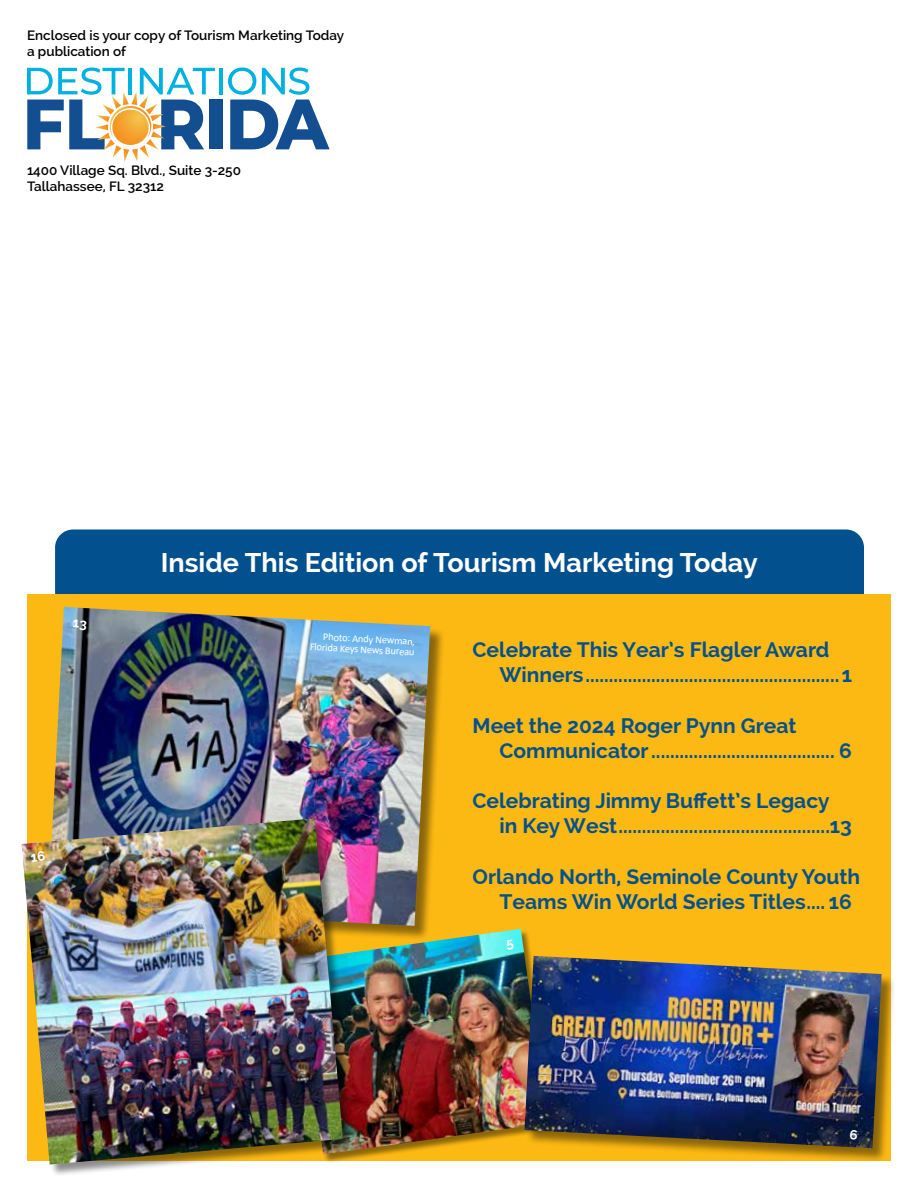
<style>
.page{position:relative;width:918px;height:1188px;background:#fff}
.page>*{position:absolute;margin:0;border:0;box-sizing:border-box;transform-origin:0 0}
.t1{font:700 27px "Raleway";color:#fff}
.t2{font:700 21px/25.2px "Raleway";color:#02518e}
.t3{font:600 13.5px/16.2px "Raleway";color:#000}
.t4{font:10.5px/10.5px "Calibri";color:#fff;text-align:right}
</style>
<div class="page">
<hr style="left:219px;top:68px;width:4px;height:26px;background:#00b1e1">
<div style="left:210px;top:100px;width:13px;height:49px;background:#124e90"></div>
<svg style="left:228px;top:68px;width:102px;height:81px"></svg>
<svg style="left:27px;top:68px;width:188px;height:94px"></svg>
<div style="left:55px;top:529px;width:809px;height:116px;background:#02518e;border-radius:18px"></div>
<div style="left:27px;top:594px;width:864px;height:567px;background:#fdb913"></div>
<div style="left:49px;top:608px;width:396px;height:333px;background:#000;opacity:.45"></div>
<img style="left:49px;top:607px;width:381px;height:319px">
<div style="left:296px;top:929px;width:261px;height:235px;background:#000;opacity:.45"></div>
<img style="left:355px;top:929px;width:193px;height:226px">
<div style="left:525px;top:957px;width:371px;height:206px;background:#000;opacity:.45"></div>
<img style="left:524px;top:956px;width:358px;height:192px">
<div style="left:22px;top:819px;width:333px;height:358px;background:#000;opacity:.45"></div>
<img style="left:22px;top:818px;width:321px;height:347px">
<svg style="left:73px;top:619px;width:14px;height:11px"></svg>
<svg style="left:506px;top:939px;width:8px;height:10px"></svg>
<svg style="left:850px;top:1129px;width:8px;height:11px"></svg>
<svg style="left:31px;top:851px;width:14px;height:11px"></svg>
<p class="t3" style="left:27px;top:27px;width:319px">Enclosed is your copy of Tourism Marketing Today a publication of</p>
<p class="t3" style="left:27px;top:162px;width:216px">1400 Village Sq. Blvd., Suite 3-250<br>Tallahassee, FL 32312</p>
<p class="t1" style="left:161px;top:547px;width:598px">Inside This Edition of Tourism Marketing Today</p>
<p class="t4" style="left:311px;top:630px;width:106px;rotate:3deg">Photo: Andy Newman,<br>Florida Keys News Bureau</p>
<p class="t2" style="left:500px;top:637px;width:354px;text-indent:-27px">Celebrate This Year’s Flagler Award<br>Winners......................................................1</p>
<p class="t2" style="left:500px;top:713px;width:354px;text-indent:-27px">Meet the 2024 Roger Pynn Great<br>Communicator....................................... 6</p>
<p class="t2" style="left:500px;top:788px;width:354px;text-indent:-27px">Celebrating Jimmy Buffett’s Legacy in Key West.............................................13</p>
<p class="t2" style="left:500px;top:864px;width:362px;text-indent:-27px">Orlando North, Seminole County Youth<br>Teams Win World Series Titles.... 16</p>
</div>
